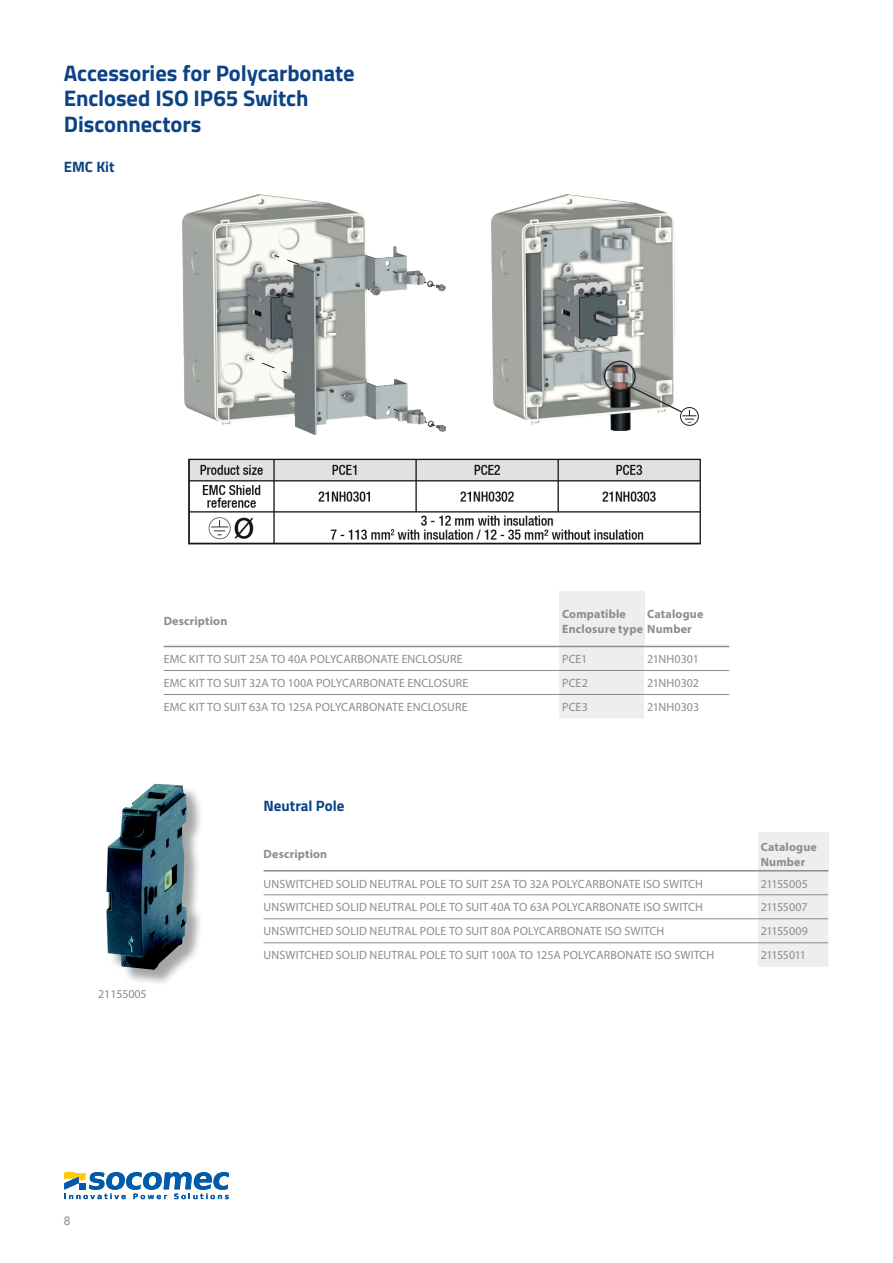
<style>
.page{position:relative;width:893px;height:1263px;background:#fff}
.page>*{position:absolute;margin:0;border:0;box-sizing:border-box;transform-origin:0 0}
.Heading_3_Bold_Blue{font:700 22.5px/25.5px "Titillium";letter-spacing:-.005em;color:#0c4385}
.Heading_4_Bold_Blue{font:700 15px "Titillium";color:#0c4385}
.Heading_5_Bold_Grey{font:12px "Myriad Pro";letter-spacing:.005em;color:#8a8c8f}
.Heading_5_Bold_Grey-2{font:700 12px/15px "Myriad Pro";letter-spacing:.015em;color:#8a8c8f}
.Heading_5_Bold_Grey-3{font:12px "Myriad Pro";letter-spacing:-.02em;color:#8a8c8f}
.Heading_5_Bold_Grey-4{font:12px "Myriad Pro";letter-spacing:-.04em;color:#8a8c8f}
.Body_Notes{font:12px "Myriad Pro";letter-spacing:-.01em;color:#8a8c8f}
.t1{font:12px "Arial";color:#8a8c8f}
</style>
<div class="page">
<svg style="left:64px;top:1172px;width:165px;height:27px"></svg>
<img style="left:188px;top:458px;width:513px;height:87px">
<div style="left:559px;top:591px;width:85px;height:55px;background:#eeeeef"></div>
<div style="left:559px;top:647px;width:85px;height:71px;background:#eeeeef"></div>
<hr style="left:164px;top:646px;width:395px;height:1px;background:#8a8c8f">
<hr style="left:559px;top:646px;width:85px;height:1px;background:#8a8c8f">
<hr style="left:644px;top:646px;width:85px;height:1px;background:#8a8c8f">
<hr style="left:164px;top:670px;width:395px;height:1px;background:#8a8c8f">
<hr style="left:559px;top:670px;width:85px;height:1px;background:#8a8c8f">
<hr style="left:644px;top:670px;width:85px;height:1px;background:#8a8c8f">
<hr style="left:164px;top:694px;width:395px;height:1px;background:#8a8c8f">
<hr style="left:559px;top:694px;width:85px;height:1px;background:#8a8c8f">
<hr style="left:644px;top:694px;width:85px;height:1px;background:#8a8c8f">
<div style="left:758px;top:832px;width:70px;height:39px;background:#eeeeef"></div>
<div style="left:758px;top:871px;width:70px;height:96px;background:#eeeeef"></div>
<hr style="left:264px;top:870px;width:494px;height:1px;background:#8a8c8f">
<hr style="left:758px;top:870px;width:70px;height:1px;background:#8a8c8f">
<hr style="left:264px;top:894px;width:494px;height:1px;background:#8a8c8f">
<hr style="left:758px;top:894px;width:70px;height:1px;background:#8a8c8f">
<hr style="left:264px;top:918px;width:494px;height:1px;background:#8a8c8f">
<hr style="left:758px;top:918px;width:70px;height:1px;background:#8a8c8f">
<hr style="left:264px;top:942px;width:494px;height:1px;background:#8a8c8f">
<hr style="left:758px;top:942px;width:70px;height:1px;background:#8a8c8f">
<div style="left:109px;top:786px;width:95px;height:201px;background:#231f20;opacity:.4"></div>
<img style="left:106px;top:784px;width:81px;height:186px">
<img style="left:492px;top:195px;width:183px;height:235px">
<div style="left:680px;top:407px;width:19px;height:19px;border:1px solid #231f20;border-radius:50%"></div>
<svg style="left:628px;top:385px;width:69px;height:38px"></svg>
<div style="left:604px;top:361px;width:32px;height:31px;border:1px solid #231f20;border-radius:50%"></div>
<img style="left:183px;top:195px;width:262px;height:240px">
<svg style="left:274px;top:254px;width:26px;height:11px"></svg>
<svg style="left:249px;top:357px;width:43px;height:19px"></svg>
<svg style="left:354px;top:284px;width:16px;height:7px"></svg>
<svg style="left:328px;top:389px;width:16px;height:8px"></svg>
<svg style="left:386px;top:405px;width:13px;height:7px"></svg>
<svg style="left:424px;top:420px;width:12px;height:7px"></svg>
<svg style="left:385px;top:268px;width:13px;height:6px"></svg>
<svg style="left:423px;top:281px;width:13px;height:6px"></svg>
<p class="Heading_3_Bold_Blue" style="left:64px;top:59px;width:292px">Accessories for Polycarbonate<br>Enclosed ISO IP65 Switch<br>Disconnectors</p>
<p class="Heading_4_Bold_Blue" style="left:64px;top:155px;width:52px">EMC Kit</p>
<p class="Heading_5_Bold_Grey-2" style="left:164px;top:613px;width:65px">Description</p>
<p class="Heading_5_Bold_Grey-2" style="left:562px;top:606px;width:131px">Compatible<br>Enclosure type Number</p>
<p class="Heading_5_Bold_Grey-2" style="left:647px;top:606px;width:58px">Catalogue</p>
<p class="Heading_5_Bold_Grey" style="left:164px;top:653px;width:300px">EMC KIT TO SUIT 25A TO 40A POLYCARBONATE ENCLOSURE</p>
<p class="Heading_5_Bold_Grey" style="left:562px;top:653px;width:27px">PCE1</p>
<p class="Heading_5_Bold_Grey" style="left:647px;top:653px;width:53px">21NH0301</p>
<p class="Heading_5_Bold_Grey" style="left:164px;top:676px;width:306px">EMC KIT TO SUIT 32A TO 100A POLYCARBONATE ENCLOSURE</p>
<p class="Heading_5_Bold_Grey" style="left:562px;top:676px;width:27px">PCE2</p>
<p class="Heading_5_Bold_Grey" style="left:647px;top:676px;width:53px">21NH0302</p>
<p class="Heading_5_Bold_Grey" style="left:164px;top:700px;width:305px">EMC KIT TO SUIT 63A TO 125A POLYCARBONATE ENCLOSURE</p>
<p class="Heading_5_Bold_Grey" style="left:562px;top:700px;width:27px">PCE3</p>
<p class="Heading_5_Bold_Grey" style="left:647px;top:700px;width:53px">21NH0303</p>
<p class="Body_Notes" style="left:98px;top:987px;width:50px">21155005</p>
<p class="t1" style="left:64px;top:1213px;width:8px">8</p>
<p class="Heading_4_Bold_Blue" style="left:264px;top:795px;width:82px">Neutral Pole</p>
<p class="Heading_5_Bold_Grey-2" style="left:264px;top:846px;width:65px">Description</p>
<p class="Heading_5_Bold_Grey-2" style="left:761px;top:838px;width:58px">Catalogue<br>Number</p>
<p class="Heading_5_Bold_Grey" style="left:264px;top:877px;width:441px">UNSWITCHED SOLID NEUTRAL POLE TO SUIT 25A TO 32A POLYCARBONATE ISO SWITCH</p>
<p class="Heading_5_Bold_Grey-3" style="left:761px;top:877px;width:49px">21155005</p>
<p class="Heading_5_Bold_Grey" style="left:264px;top:901px;width:441px">UNSWITCHED SOLID NEUTRAL POLE TO SUIT 40A TO 63A POLYCARBONATE ISO SWITCH</p>
<p class="Heading_5_Bold_Grey-3" style="left:761px;top:901px;width:48px">21155007</p>
<p class="Heading_5_Bold_Grey" style="left:264px;top:925px;width:402px">UNSWITCHED SOLID NEUTRAL POLE TO SUIT 80A POLYCARBONATE ISO SWITCH</p>
<p class="Heading_5_Bold_Grey-3" style="left:761px;top:925px;width:49px">21155009</p>
<p class="Heading_5_Bold_Grey" style="left:264px;top:949px;width:452px">UNSWITCHED SOLID NEUTRAL POLE TO SUIT 100A TO 125A POLYCARBONATE ISO SWITCH</p>
<p class="Heading_5_Bold_Grey-4" style="left:761px;top:949px;width:47px">21155011</p>
</div>
